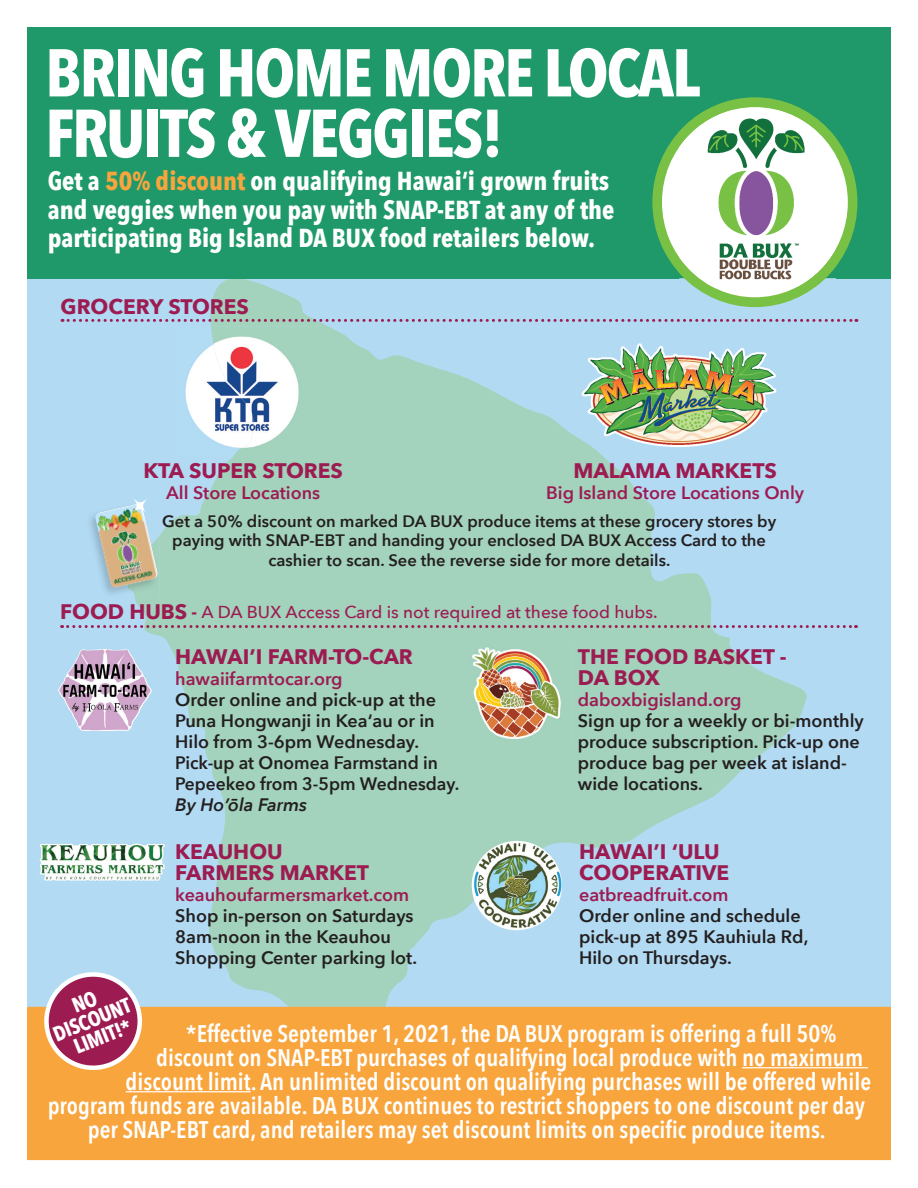
<style>
.page{position:relative;width:918px;height:1188px;background:#fff}
.page>*{position:absolute;margin:0;border:0;box-sizing:border-box;transform-origin:0 0}
.t1{font:700 66.75px/60.4px "Avenir Next Condensed";letter-spacing:-.03em;color:#fff}
.t2{font:700 25.95px/28.5px "Avenir Next Condensed";color:#fff}
.t3{font:600 24px "Avenir Next Condensed";color:#fff}
.t4{font:700 21px/21px "Avenir Next";color:#9c1c52}
.t5{font:700 21px/19.5px "Avenir Next Condensed";color:#fff;text-align:center}
.t6{font:600 18px/21px "Avenir Next";color:#231f20}
.t7{font:600 18px "Avenir Next";color:#9c1c52}
.t8{font:italic 600 18px "Avenir Next";color:#231f20}
.t9{font:500 17.25px "Avenir Next";color:#9c1c52}
.t10{font:600 16.5px/19.5px "Avenir Next";color:#231f20;text-align:center}
.s1{color:#f9a53d}
.s2{font-weight:700;font-size:21px}
.s3{font-weight:700}
</style>
<div class="page">
<div style="left:27px;top:122px;width:864px;height:1034px;background:#b2dbf3"></div>
<svg style="left:135px;top:278px;width:673px;height:729px;fill:#a3d2bd"></svg>
<div style="left:27px;top:27px;width:864px;height:251px;background:#1f9969"></div>
<div style="left:652px;top:97px;width:205px;height:210px;background:#79c144;border-radius:50%"></div>
<div style="left:662px;top:107px;width:186px;height:190px;background:#fff;border-radius:50%"></div>
<img style="left:679px;top:110px;width:157px;height:177px">
<img style="left:576px;top:342px;width:206px;height:110px">
<img style="left:576px;top:437px;width:22px;height:15px">
<img style="left:39px;top:841px;width:127px;height:42px">
<img style="left:466px;top:643px;width:106px;height:103px">
<img style="left:499px;top:666px;width:43px;height:32px">
<div style="left:27px;top:1007px;width:864px;height:153px;background:#f9a53d"></div>
<hr style="left:742px;top:1067px;width:126px;height:1px;background:#fff">
<hr style="left:126px;top:1091px;width:125px;height:1px;background:#fff">
<svg style="left:62px;top:319px;width:795px;height:3px"></svg>
<svg style="left:62px;top:625px;width:794px;height:3px;background:#a2909e"></svg>
<img style="left:90px;top:502px;width:69px;height:92px">
<img style="left:127px;top:536px;width:32px;height:62px">
<img style="left:94px;top:503px;width:47px;height:86px">
<img style="left:96px;top:498px;width:62px;height:89px">
<img style="left:176px;top:326px;width:35px;height:131px">
<img style="left:211px;top:326px;width:97px;height:131px">
<img style="left:472px;top:841px;width:90px;height:89px;border-radius:45px">
<svg style="left:40px;top:968px;width:106px;height:106px"></svg>
<img style="left:58px;top:649px;width:94px;height:82px">
<h1 class="t1" style="left:45px;top:42px;width:657px">BRING HOME MORE LOCAL<br>FRUITS &amp; VEGGIES!</h1>
<h2 class="t2" style="left:48px;top:167px;width:568px">Get a <span class="s1">50% discount</span> on qualifying Hawai‘i grown fruits and veggies when you pay with SNAP-EBT at any of the participating Big Island DA BUX food retailers below.</h2>
<p class="t4" style="left:61px;top:296px;width:190px">GROCERY STORES</p>
<p class="t4" style="left:143px;top:460px;width:201px">KTA SUPER STORES</p>
<p class="t7" style="left:166px;top:478px;width:155px">All Store Locations</p>
<p class="t4" style="left:573px;top:460px;width:205px">MALAMA MARKETS</p>
<p class="t7" style="left:546px;top:478px;width:259px">Big Island Store Locations Only</p>
<p class="t10" style="left:162px;top:511px;width:615px">Get a 50% discount on marked DA BUX produce items at these grocery stores by paying with SNAP-EBT and handing your enclosed DA BUX Access Card to the cashier to scan. See the reverse side for more details.</p>
<p class="t9" style="left:60px;top:597px;width:599px"><span class="s2">FOOD HUBS</span> <span class="s3">-</span> A DA BUX Access Card is not required at these food hubs.</p>
<p class="t4" style="left:175px;top:646px;width:239px">HAWAI’I FARM-TO-CAR</p>
<p class="t7" style="left:175px;top:663px;width:169px">hawaiifarmtocar.org</p>
<p class="t6" style="left:175px;top:689px;width:286px">Order online and pick-up at the<br>Puna Hongwanji in Keaʻau or in<br>Hilo from 3-6pm Wednesday.<br>Pick-up at Onomea Farmstand in<br>Pepeekeo from 3-5pm Wednesday.</p>
<p class="t8" style="left:175px;top:789px;width:133px">By Ho’ōla Farms</p>
<p class="t4" style="left:175px;top:841px;width:195px">KEAUHOU<br>FARMERS MARKET</p>
<p class="t7" style="left:175px;top:879px;width:236px">keauhoufarmersmarket.com</p>
<p class="t6" style="left:175px;top:905px;width:243px">Shop in-person on Saturdays<br>8am-noon in the Keauhou<br>Shopping Center parking lot.</p>
<p class="t4" style="left:578px;top:646px;width:210px">THE FOOD BASKET -<br>DA BOX</p>
<p class="t7" style="left:578px;top:684px;width:165px">daboxbigisland.org</p>
<p class="t6" style="left:578px;top:710px;width:287px">Sign up for a weekly or bi-monthly produce subscription. Pick-up one produce bag per week at island&shy;wide locations.</p>
<p class="t4" style="left:579px;top:841px;width:152px">HAWAI’I ʻULU<br>COOPERATIVE</p>
<p class="t7" style="left:579px;top:879px;width:151px">eatbreadfruit.com</p>
<p class="t6" style="left:579px;top:905px;width:231px">Order online and schedule pick-up at 895 Kauhiula Rd,<br>Hilo on Thursdays.</p>
<p class="t5" style="left:43px;top:1008px;width:84px;rotate:-22deg">NO<br>DISCOUNT<br>LIMIT!*</p>
<h3 class="t3" style="left:186px;top:1013px;width:652px">*Effective September 1, 2021, the DA BUX program is offering a full 50%</h3>
<h3 class="t3" style="left:156px;top:1037px;width:709px">discount on SNAP-EBT purchases of qualifying local produce with no maximum</h3>
<h3 class="t3" style="left:126px;top:1061px;width:747px">discount limit. An unlimited discount on qualifying purchases will be offered while</h3>
<h3 class="t3" style="left:48px;top:1085px;width:819px">program funds are available. DA BUX continues to restrict shoppers to one discount per day</h3>
<h3 class="t3" style="left:88px;top:1109px;width:739px">per SNAP-EBT card, and retailers may set discount limits on specific produce items.</h3>
</div>
